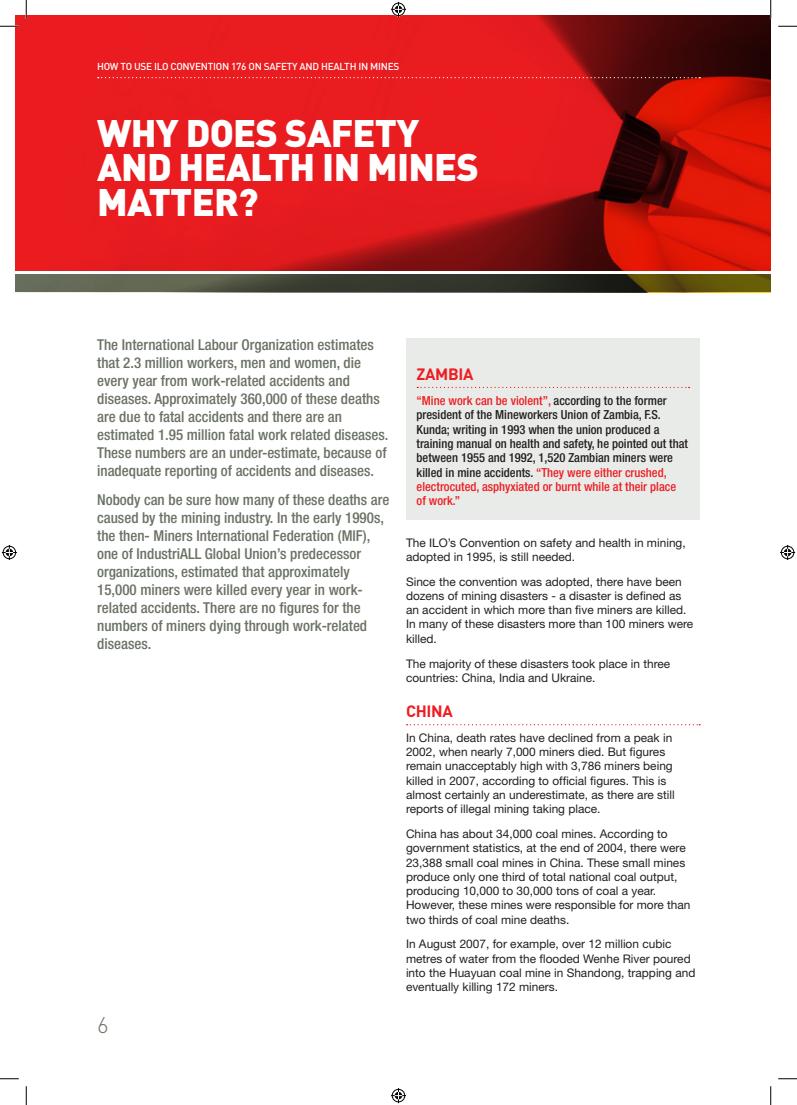
<style>
.page{position:relative;width:797px;height:1105px;background:#fff}
.page>*{position:absolute;margin:0;border:0;box-sizing:border-box;transform-origin:0 0}
.t1{font:900 38px/34.8px "DIN";letter-spacing:-.02em;color:#fff}
.t2{font:300 22.5px "DIN";color:#6a7264}
.t3{font:700 16.25px "DIN";letter-spacing:-.02em;color:#ee1d23}
.t4{font:500 condensed 15px/18px "Helvetica Neue";color:#6a7264}
.t5{font:500 condensed 12.5px/14.4px "Helvetica Neue";color:#231f20}
.t6{font:11.88px/14.2px "Helvetica Neue";color:#231f20}
.t7{font:500 10px "DIN";letter-spacing:-.025em;color:#fff}
.s1{color:#ee1d23}
</style>
<div class="page">
<svg style="left:406px;top:724px;width:294px;height:1px"></svg>
<div style="left:406px;top:338px;width:293px;height:182px;background:#e9ebe8"></div>
<svg style="left:417px;top:387px;width:272px;height:1px"></svg>
<svg style="left:16px;top:16px;width:754px;height:255px;fill:#e81c20"></svg>
<svg style="left:16px;top:274px;width:754px;height:18px"></svg>
<svg style="left:98px;top:77px;width:602px;height:1px"></svg>
<svg style="left:0;top:25px;width:19px;height:2px"></svg>
<svg style="left:778px;top:25px;width:19px;height:2px"></svg>
<svg style="left:0;top:1078px;width:19px;height:1px"></svg>
<svg style="left:778px;top:1078px;width:19px;height:1px"></svg>
<svg style="left:25px;top:0;width:2px;height:19px"></svg>
<svg style="left:25px;top:1086px;width:2px;height:19px"></svg>
<svg style="left:770px;top:0;width:1px;height:19px"></svg>
<svg style="left:770px;top:1086px;width:1px;height:19px"></svg>
<svg style="left:391px;top:2px;width:15px;height:15px"></svg>
<svg style="left:391px;top:1088px;width:15px;height:15px"></svg>
<svg style="left:2px;top:545px;width:15px;height:15px"></svg>
<svg style="left:780px;top:545px;width:15px;height:15px"></svg>
<p class="t7" style="left:97px;top:60px;width:304px">HOW TO USE ILO CONVENTION 176 ON SAFETY AND HEALTH IN MINES</p>
<h1 class="t1" style="left:97px;top:113px;width:383px">WHY DOES SAFETY<br>AND HEALTH IN MINES<br>MATTER?</h1>
<p class="t4" style="left:97px;top:335px;width:293px">The International Labour Organization estimates that 2.3 million workers, men and women, die every year from work-related accidents and diseases. Approximately 360,000 of these deaths are due to fatal accidents and there are an estimated 1.95 million fatal work related diseases.<br>These numbers are an under-estimate, because of inadequate reporting of accidents and diseases.</p>
<p class="t4" style="left:97px;top:490px;width:293px">Nobody can be sure how many of these deaths are caused by the mining industry. In the early 1990s, the then- Miners International Federation (MIF), one of IndustriALL Global Union’s predecessor organizations, estimated that approximately 15,000 miners were killed every year in work&shy;related accidents. There are no figures for the numbers of miners dying through work-related diseases.</p>
<h2 class="t2" style="left:97px;top:1011px;width:13px">6</h2>
<h3 class="t3" style="left:416px;top:363px;width:58px">ZAMBIA</h3>
<p class="t5" style="left:416px;top:393px;width:273px"><span class="s1">“Mine work can be violent”,</span> according to the former president of the Mineworkers Union of Zambia, F.S.<br>Kunda; writing in 1993 when the union produced a training manual on health and safety, he pointed out that between 1955 and 1992, 1,520 Zambian miners were killed in mine accidents. <span class="s1">“They were either crushed, electrocuted, asphyxiated or burnt while at their place of work.”</span></p>
<p class="t6" style="left:406px;top:535px;width:281px">The ILO’s Convention on safety and health in mining, adopted in 1995, is still needed.</p>
<p class="t6" style="left:406px;top:574px;width:289px">Since the convention was adopted, there have been dozens of mining disasters - a disaster is defined as an accident in which more than five miners are killed.<br>In many of these disasters more than 100 miners were killed.</p>
<p class="t6" style="left:406px;top:656px;width:266px">The majority of these disasters took place in three countries: China, India and Ukraine.</p>
<h3 class="t3" style="left:406px;top:700px;width:48px">CHINA</h3>
<p class="t6" style="left:406px;top:730px;width:270px">In China, death rates have declined from a peak in 2002, when nearly 7,000 miners died. But figures remain unacceptably high with 3,786 miners being killed in 2007, according to official figures. This is almost certainly an underestimate, as there are still reports of illegal mining taking place.</p>
<p class="t6" style="left:406px;top:826px;width:286px">China has about 34,000 coal mines. According to government statistics, at the end of 2004, there were 23,388 small coal mines in China. These small mines produce only one third of total national coal output, producing 10,000 to 30,000 tons of coal a year.<br>However, these mines were responsible for more than two thirds of coal mine deaths.</p>
<p class="t6" style="left:406px;top:937px;width:291px">In August 2007, for example, over 12 million cubic metres of water from the flooded Wenhe River poured into the Huayuan coal mine in Shandong, trapping and eventually killing 172 miners.</p>
</div>
